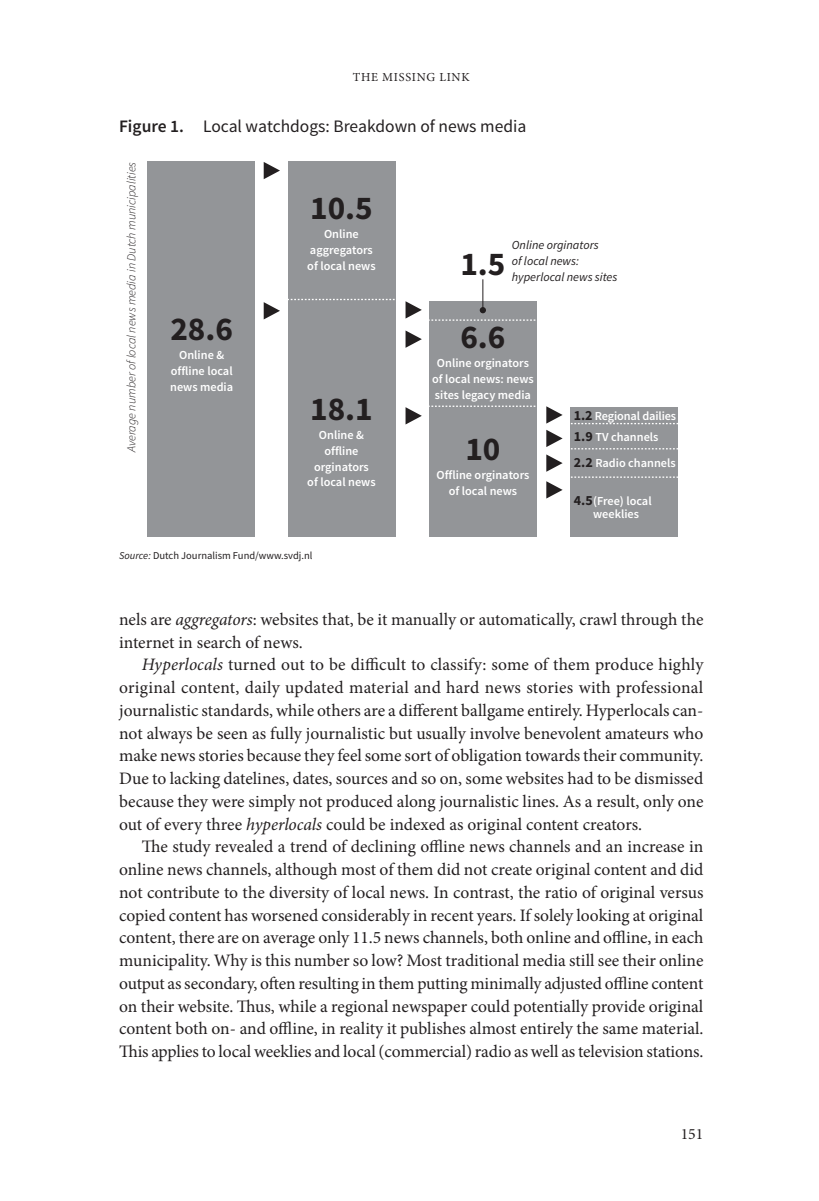
<style>
.page{position:relative;width:819px;height:1201px;background:#fff}
.page>*{position:absolute;margin:0;border:0;box-sizing:border-box;transform-origin:0 0}
.t1{font:700 33.25px/73.1px "Source Sans Pro";color:#231f20}
.t2{font:17.5px/22.8px "Minion Pro";letter-spacing:-.005em;color:#231f20;text-align:justify}
.t3{font:17.5px "Source Sans Pro";color:#231f20}
.t4{font:15.75px "Minion Pro";color:#231f20}
.t5{font:600 12.25px/15.8px "Source Sans Pro";color:#fff;text-align:center}
.t6{font:italic 300 12.25px "Source Sans Pro";color:#231f20}
.t7{font:italic 12.25px/15.8px "Source Sans Pro";color:#231f20}
.t8{font:12.25px "Minion Pro";letter-spacing:.06em;color:#231f20}
.t9{font:10.5px "Source Sans Pro";color:#231f20}
.s1{font-weight:600}
.s2{font-weight:700;font-size:14px;color:#231f20}
.s3{font-style:italic}
</style>
<div class="page">
<div style="left:147px;top:162px;width:107px;height:375px;background:#939598"></div>
<div style="left:288px;top:162px;width:107px;height:375px;background:#939598"></div>
<div style="left:429px;top:301px;width:107px;height:236px;background:#939598"></div>
<div style="left:570px;top:407px;width:107px;height:130px;background:#939598"></div>
<svg style="left:264px;top:162px;width:16px;height:17px"></svg>
<svg style="left:405px;top:301px;width:17px;height:17px"></svg>
<svg style="left:405px;top:330px;width:17px;height:18px"></svg>
<svg style="left:405px;top:407px;width:17px;height:17px"></svg>
<svg style="left:264px;top:299px;width:132px;height:20px"></svg>
<svg style="left:429px;top:319px;width:108px;height:2px"></svg>
<svg style="left:429px;top:405px;width:249px;height:19px"></svg>
<svg style="left:546px;top:430px;width:132px;height:68px"></svg>
<div style="left:479px;top:307px;width:7px;height:6px;background:#231f20;border-radius:50%"></div>
<hr style="left:482px;top:279px;width:1px;height:32px;background:#231f20">
<p class="t8" style="left:353px;top:69px;width:118px">THE MISSING LINK</p>
<p class="t3" style="left:119px;top:116px;width:409px"><span class="s1">Figure 1.</span> Local watchdogs: Breakdown of news media</p>
<p class="t6" style="left:124px;top:452px;width:292px;rotate:-90deg">Average number of local news media in Dutch municipalities</p>
<h1 class="t1" style="left:310px;top:172px;width:64px">10.5</h1>
<p class="t5" style="left:307px;top:226px;width:70px">Online aggregators of local news</p>
<p class="t7" style="left:512px;top:237px;width:107px">Online orginators<br>of local news: hyperlocal news sites</p>
<h1 class="t1" style="left:460px;top:228px;width:47px">1.5<br>6.6</h1>
<p class="t5" style="left:432px;top:355px;width:103px">Online orginators of local news: news sites legacy media</p>
<h1 class="t1" style="left:465px;top:413px;width:37px">10</h1>
<p class="t5" style="left:436px;top:467px;width:94px">Offline orginators of local news</p>
<h1 class="t1" style="left:170px;top:294px;width:64px">28.6</h1>
<p class="t5" style="left:170px;top:348px;width:64px">Online &amp; offline local news media</p>
<h1 class="t1" style="left:310px;top:373px;width:64px">18.1</h1>
<p class="t5" style="left:307px;top:427px;width:70px">Online &amp; offline orginators of local news</p>
<p class="t5" style="left:573px;top:405px;width:104px;line-height:21px;text-align:left"><span class="s2">1.2</span> Regional dailies<br><span class="s2">1.9</span> TV channels</p>
<p class="t5" style="left:573px;top:455px;width:103px"><span class="s2">2.2</span> Radio channels</p>
<p class="t5" style="left:573px;top:495px;width:79px;line-height:12.2px"><span class="s2">4.5</span>(Free) local weeklies</p>
<p class="t9" style="left:119px;top:549px;width:195px"><span class="s3">Source:</span> Dutch Journalism Fund/www.svdj.nl</p>
<p class="t2" style="left:119px;top:608px;width:585px">nels are <span class="s3">aggregators</span>: websites that, be it manually or automatically, crawl through the internet in search of news.</p>
<p class="t2" style="left:119px;top:653px;width:586px;text-indent:23px"><span class="s3">Hyperlocals</span> turned out to be difficult to classify: some of them produce highly original content, daily updated material and hard news stories with professional journalistic standards, while others are a different ballgame entirely. Hyperlocals can&shy;not always be seen as fully journalistic but usually involve benevolent amateurs who make news stories because they feel some sort of obligation towards their community.<br>Due to lacking datelines, dates, sources and so on, some websites had to be dismissed because they were simply not produced along journalistic lines. As a result, only one out of every three <span class="s3">hyperlocals</span> could be indexed as original content creators.</p>
<p class="t2" style="left:119px;top:835px;width:586px;text-indent:23px">The study revealed a trend of declining offline news channels and an increase in online news channels, although most of them did not create original content and did not contribute to the diversity of local news. In contrast, the ratio of original versus copied content has worsened considerably in recent years. If solely looking at original content, there are on average only 11.5 news channels, both online and offline, in each municipality. Why is this number so low? Most traditional media still see their online output as secondary, often resulting in them putting minimally adjusted offline content on their website. Thus, while a regional newspaper could potentially provide original content both on- and offline, in reality it publishes almost entirely the same material.<br>This applies to local weeklies and local (commercial) radio as well as television stations.</p>
<p class="t4" style="left:680px;top:1123px;width:24px">151</p>
</div>
